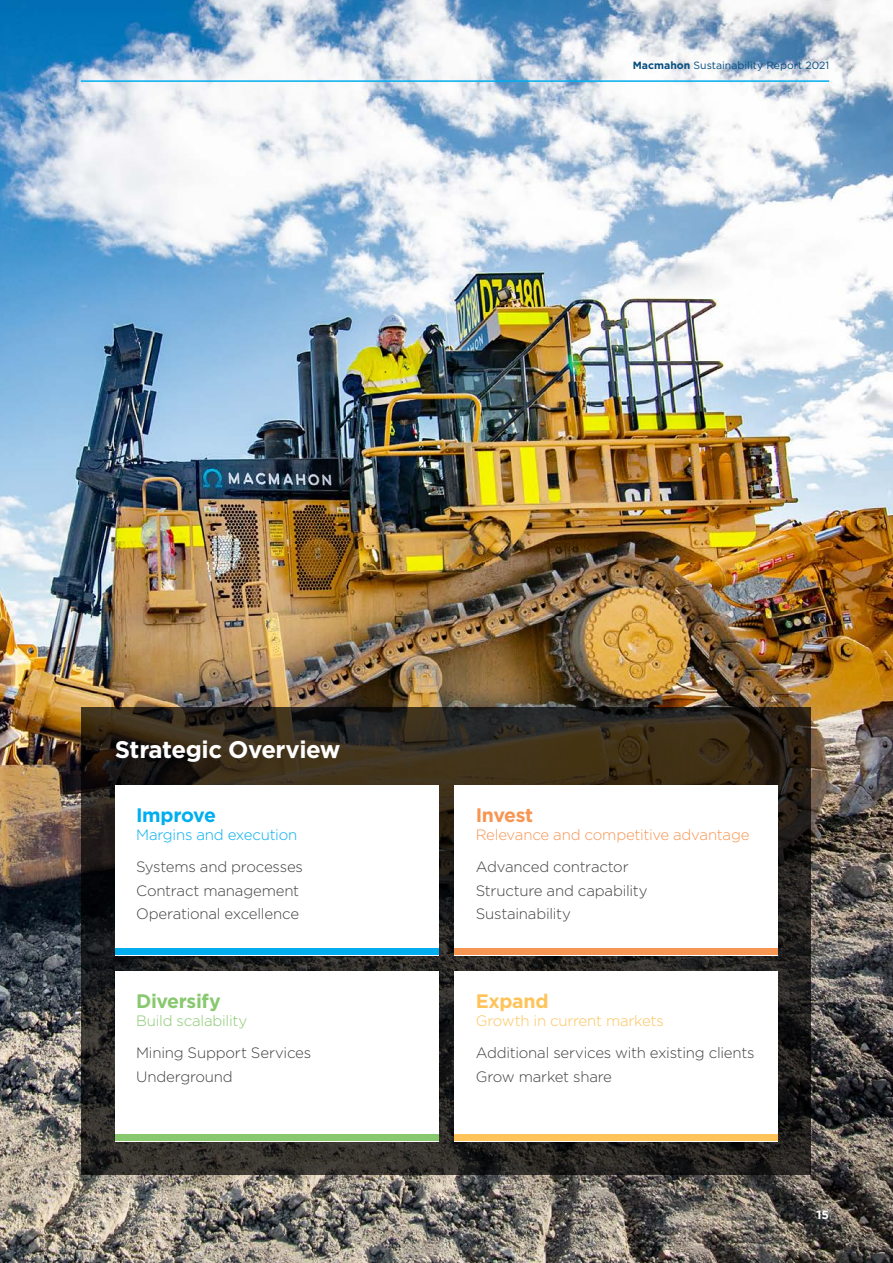
<style>
.page{position:relative;width:893px;height:1263px;background:#fff}
.page>*{position:absolute;margin:0;border:0;box-sizing:border-box;transform-origin:0 0}
.t1{font:700 24px "Gotham";letter-spacing:-.02em;color:#fff}
.t2{font:700 19.5px "Gotham";letter-spacing:-.015em;color:#88c86f}
.t3{font:700 19.5px "Gotham";letter-spacing:-.02em;color:#00aeef}
.t4{font:700 19.5px "Gotham";letter-spacing:-.02em;color:#f79552}
.t5{font:700 19.5px "Gotham";letter-spacing:-.015em;color:#fec45a}
.t6{font:300 15px/23.7px "Gotham";letter-spacing:-.015em;color:#414042}
.t7{font:300 15px "Gotham";letter-spacing:-.02em;color:#f79552}
.t8{font:300 15px "Gotham";letter-spacing:-.015em;color:#fec45a}
.t9{font:300 15px "Gotham";letter-spacing:-.02em;color:#00aeef}
.t10{font:300 15px "Gotham";letter-spacing:-.015em;color:#88c86f}
.t11{font:700 12px "Gotham";color:#fff}
.t12{font:10.5px "Gotham";color:#044d7f}
.s1{font-weight:700}
</style>
<div class="page">
<img style="left:0;top:0;width:893px;height:1263px">
<svg style="left:81px;top:707px;width:730px;height:468px;background:#2d281f"></svg>
<div style="left:115px;top:785px;width:323px;height:170px;background:#fff"></div>
<div style="left:454px;top:785px;width:324px;height:170px;background:#fff"></div>
<div style="left:115px;top:971px;width:323px;height:170px;background:#fff"></div>
<div style="left:454px;top:971px;width:324px;height:170px;background:#fff"></div>
<div style="left:115px;top:948px;width:323px;height:7px;background:#00aeef"></div>
<div style="left:115px;top:1134px;width:323px;height:7px;background:#88c86f"></div>
<div style="left:454px;top:948px;width:324px;height:7px;background:#f79552"></div>
<div style="left:454px;top:1134px;width:324px;height:7px;background:#fec45a"></div>
<hr style="left:81px;top:80px;width:748px;height:2px;background:#00aeef">
<p class="t12" style="left:633px;top:59px;width:198px"><span class="s1">Macmahon</span> Sustainability Report 2021</p>
<h1 class="t1" style="left:115px;top:733px;width:227px">Strategic Overview</h1>
<h2 class="t3" style="left:136px;top:802px;width:82px">Improve</h2>
<p class="t9" style="left:136px;top:825px;width:163px">Margins and execution</p>
<p class="t6" style="left:136px;top:854px;width:168px">Systems and processes<br>Contract management<br>Operational excellence</p>
<h2 class="t2" style="left:136px;top:988px;width:86px">Diversify</h2>
<p class="t10" style="left:136px;top:1011px;width:113px">Build scalability</p>
<p class="t6" style="left:136px;top:1040px;width:177px">Mining Support Services<br>Underground</p>
<h2 class="t4" style="left:476px;top:802px;width:59px">Invest</h2>
<p class="t7" style="left:476px;top:825px;width:275px">Relevance and competitive advantage</p>
<p class="t6" style="left:476px;top:854px;width:173px">Advanced contractor<br>Structure and capability<br>Sustainability</p>
<h2 class="t5" style="left:476px;top:988px;width:74px">Expand</h2>
<p class="t8" style="left:476px;top:1011px;width:190px">Growth in current markets</p>
<p class="t6" style="left:476px;top:1040px;width:280px">Additional services with existing clients<br>Grow market share</p>
<p class="t11" style="left:817px;top:1206px;width:14px">15</p>
</div>
